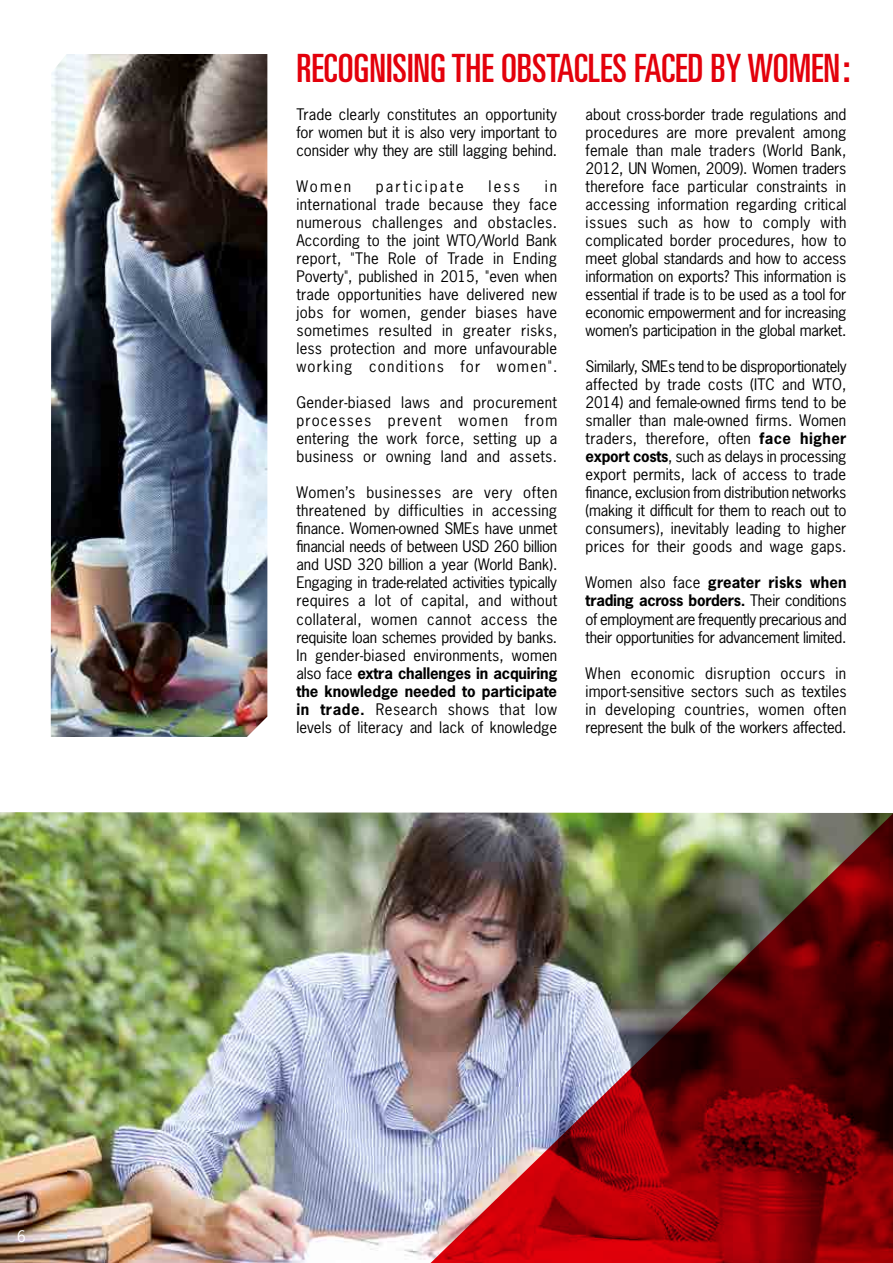
<style>
.page{position:relative;width:893px;height:1263px;background:#fff}
.page>*{position:absolute;margin:0;border:0;box-sizing:border-box;transform-origin:0 0}
.t1{font:ultra-condensed 39px "Univers LT Std";color:#e3000b}
.t2{font:15px/18px "News Gothic Std";color:#000;text-align:justify}
.t3{font:15px "News Gothic Std";letter-spacing:.14em;color:#000}
.t4{font:15px "News Gothic Std";color:#fff}
.s1{font-weight:700}
</style>
<div class="page">
<img style="left:0;top:812px;width:810px;height:451px">
<img style="left:51px;top:54px;width:216px;height:683px">
<img style="left:276px;top:813px;width:617px;height:450px">
<p class="t4" style="left:17px;top:1227px;width:10px">6</p>
<h1 class="t1" style="left:296px;top:46px;width:555px">RECOGNISING THE OBSTACLES FACED BY WOMEN:</h1>
<p class="t2" style="left:296px;top:106px;width:262px">Trade clearly constitutes an opportunity for women but it is also very important to consider why they are still lagging behind.</p>
<p class="t2" style="left:296px;top:178px;width:56px">Women</p>
<p class="t3" style="left:376px;top:177px;width:89px">participate</p>
<p class="t2" style="left:489px;top:178px;width:33px">less</p>
<p class="t2" style="left:586px;top:106px;width:263px">about cross-border trade regulations and procedures are more prevalent among female than male traders (World Bank, 2012, UN Women, 2009). Women traders therefore face particular constraints in accessing information regarding critical issues such as how to comply with complicated border procedures, how to meet global standards and how to access information on exports? This information is essential if trade is to be used as a tool for economic empowerment and for increasing women’s participation in the global market.</p>
<p class="t2" style="left:586px;top:358px;width:262px">Similarly, SMEs tend to be disproportionately affected by trade costs (ITC and WTO, 2014) and female-owned firms tend to be smaller than male-owned firms. Women traders, therefore, often <span class="s1">face higher export costs</span>, such as delays in processing export permits, lack of access to trade finance, exclusion from distribution networks (making it difficult for them to reach out to consumers), inevitably leading to higher prices for their goods and wage gaps.</p>
<p class="t2" style="left:586px;top:574px;width:262px">Women also face <span class="s1">greater risks when trading across borders.</span> Their conditions of employment are frequently precarious and their opportunities for advancement limited.</p>
<p class="t2" style="left:586px;top:664px;width:262px">When economic disruption occurs in import-sensitive sectors such as textiles in developing countries, women often represent the bulk of the workers affected.</p>
<p class="t2" style="left:296px;top:178px;width:262px;text-indent:248px">in international trade because they face numerous challenges and obstacles.<br>According to the joint WTO/World Bank report, "The Role of Trade in Ending Poverty", published in 2015, "even when trade opportunities have delivered new jobs for women, gender biases have sometimes resulted in greater risks, less protection and more unfavourable working conditions for women".</p>
<p class="t2" style="left:296px;top:394px;width:262px">Gender-biased laws and procurement processes prevent women from entering the work force, setting up a business or owning land and assets.</p>
<p class="t2" style="left:296px;top:484px;width:262px">Women’s businesses are very often threatened by difficulties in accessing finance. Women-owned SMEs have unmet financial needs of between USD 260 billion and USD 320 billion a year (World Bank).<br>Engaging in trade-related activities typically requires a lot of capital, and without collateral, women cannot access the requisite loan schemes provided by banks.<br>In gender-biased environments, women also face <span class="s1">extra challenges in acquiring the knowledge needed to participate in trade.</span> Research shows that low levels of literacy and lack of knowledge</p>
</div>
